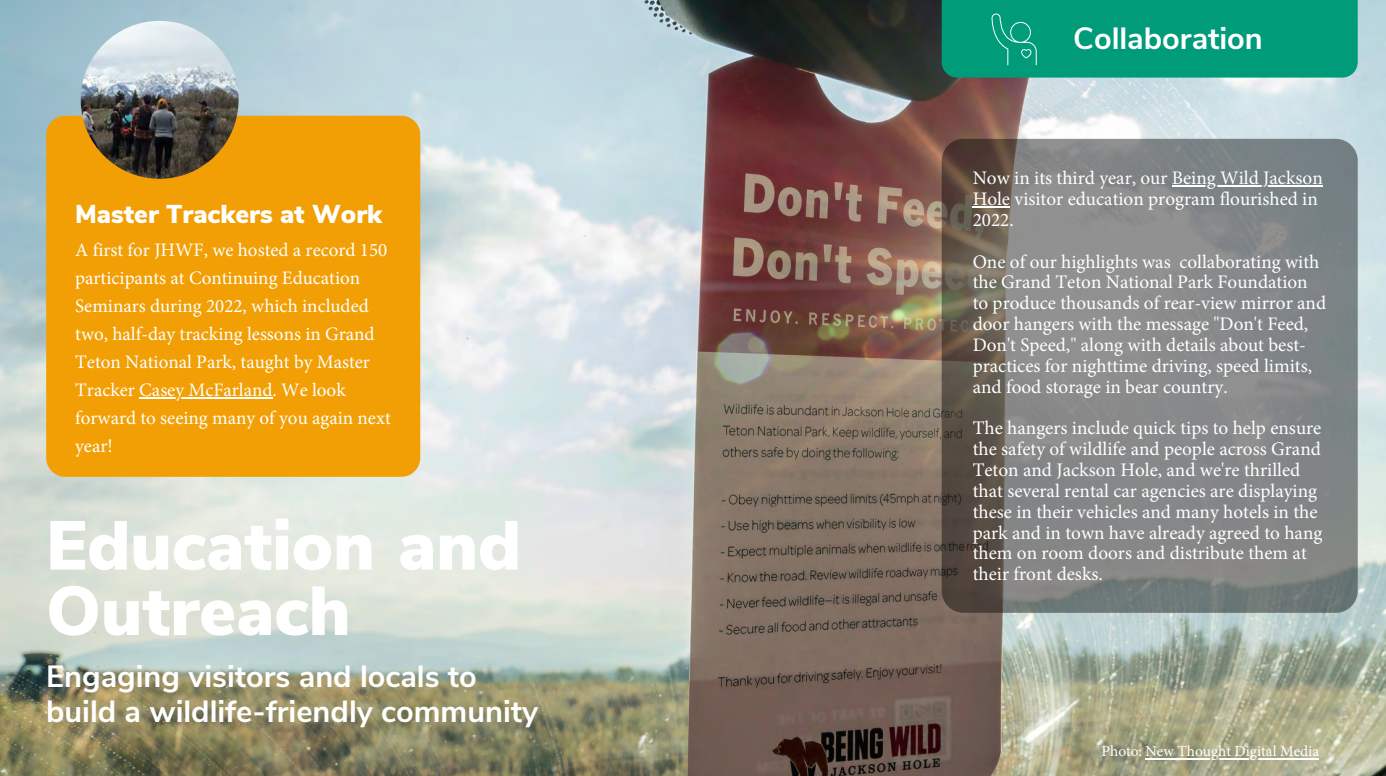
<style>
.page{position:relative;width:1386px;height:776px;background:#fff}
.page>*{position:absolute;margin:0;border:0;box-sizing:border-box;transform-origin:0 0}
.t1{font:900 68.95px/65.5px "Nunito Sans";color:#fff}
.t2{font:700 30.62px/35.2px "Nunito Sans";color:#fff}
.t3{font:900 25.72px "Nunito Sans";color:#fff}
.t4{font:19.07px/20.8px "Minion Pro";color:#fff}
.t5{font:15.4px "Minion Pro";color:#fff}
</style>
<div class="page">
<img style="left:0;top:0;width:1386px;height:776px">
<div style="left:46px;top:116px;width:374px;height:361px;background:#f29f05;border-radius:19px"></div>
<img style="left:81px;top:21px;width:158px;height:158px;border-radius:50%">
<svg style="left:942px;top:139px;width:416px;height:474px;background:#7e7f7e"></svg>
<hr style="left:1172px;top:186px;width:151px;height:1px;background:#fff">
<hr style="left:973px;top:206px;width:37px;height:2px;background:#fff">
<hr style="left:1146px;top:758px;width:173px;height:1px;background:#fff">
<div style="left:942px;top:0;width:416px;height:78px;background:#009c7a"></div>
<hr style="left:139px;top:397px;width:134px;height:2px;background:#fff">
<h3 class="t3" style="left:75px;top:197px;width:308px">Master Trackers at Work</h3>
<p class="t4" style="left:75px;top:237px;width:317px;line-height:28px">A first for JHWF, we hosted a record 150 participants at Continuing Education Seminars during 2022, which included two, half-day tracking lessons in Grand Teton National Park, taught by Master Tracker Casey McFarland. We look forward to seeing many of you again next year!</p>
<h1 class="t1" style="left:46px;top:514px;width:477px">Education and<br>Outreach</h1>
<h2 class="t2" style="left:46px;top:659px;width:494px">Engaging visitors and locals to build a wildlife-friendly community</h2>
<h2 class="t2" style="left:1073px;top:21px;width:191px">Collaboration</h2>
<p class="t4" style="left:973px;top:169px;width:352px">Now in its third year, our Being Wild Jackson<br>Hole visitor education program flourished in<br>2022.</p>
<p class="t4" style="left:973px;top:253px;width:355px">One of our highlights was collaborating with the Grand Teton National Park Foundation to produce thousands of rear-view mirror and door hangers with the message "Don't Feed, Don't Speed," along with details about best&shy;practices for nighttime driving, speed limits, and food storage in bear country.</p>
<p class="t4" style="left:973px;top:419px;width:351px">The hangers include quick tips to help ensure the safety of wildlife and people across Grand Teton and Jackson Hole, and we're thrilled that several rental car agencies are displaying these in their vehicles and many hotels in the park and in town have already agreed to hang them on room doors and distribute them at their front desks.</p>
<p class="t5" style="left:1102px;top:745px;width:219px">Photo: New Thought Digital Media</p>
</div>
